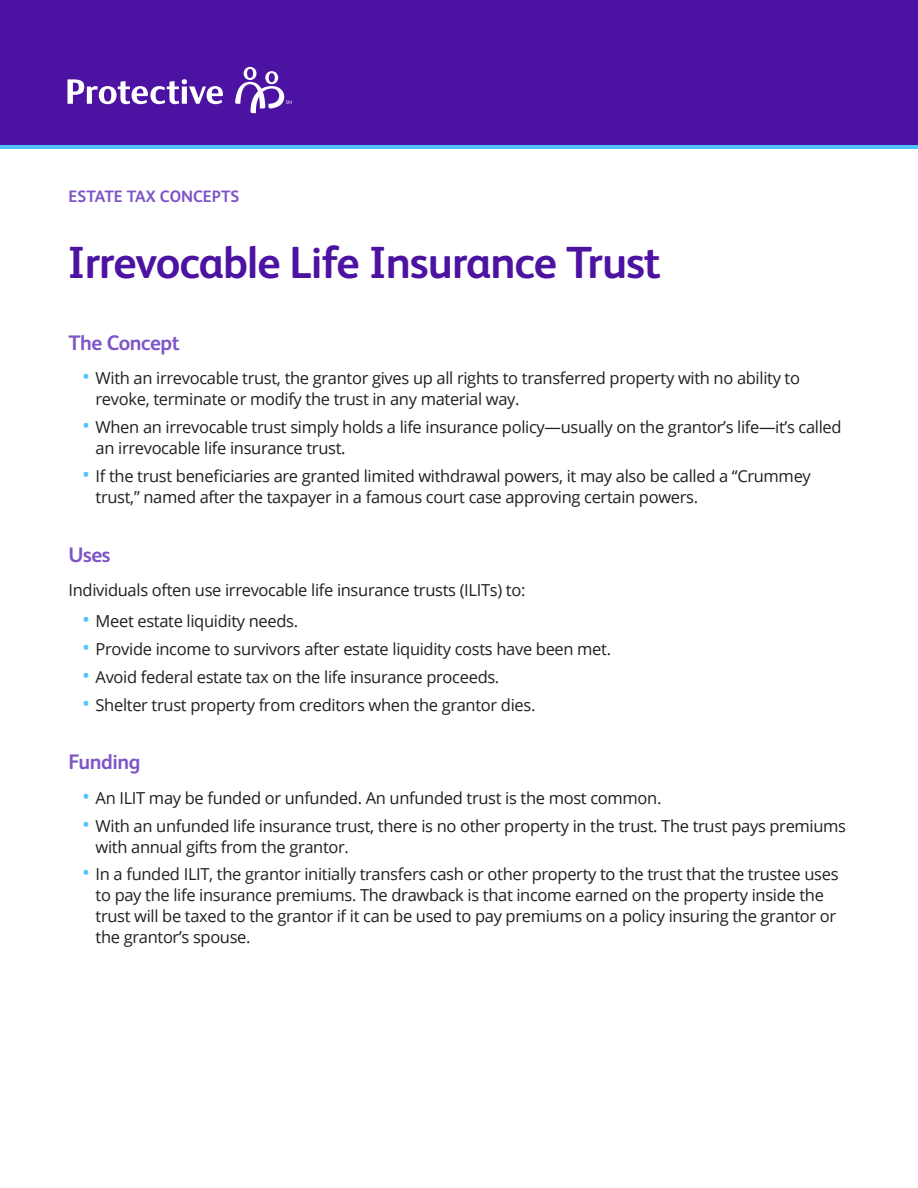
<style>
.page{position:relative;width:918px;height:1188px;background:#fff}
.page>*{position:absolute;margin:0;border:0;box-sizing:border-box;transform-origin:0 0}
.Flyer_Title{font:700 45px "FS Albert Pro";letter-spacing:-.02em;color:#4c12a1}
.Head_1{font:700 21px "FS Albert Pro";letter-spacing:-.02em;color:#7d55c7}
.Text{font:16.5px/21px "Open Sans";letter-spacing:-.02em;color:#231f20}
.Product_or_Program_Life{font:700 16.5px "FS Albert Pro";color:#7d55c7}
.s1{font-size:21px;color:#50c3ff}
</style>
<div class="page">
<div style="left:0;top:142px;width:918px;height:7px;background:#50c3ff"></div>
<div style="left:0;top:0;width:918px;height:145px;background:#4c12a1"></div>
<svg style="left:235px;top:67px;width:57px;height:46px"></svg>
<svg style="left:67px;top:79px;width:156px;height:25px"></svg>
<p class="Product_or_Program_Life" style="left:69px;top:184px;width:172px">ESTATE TAX CONCEPTS</p>
<p class="Flyer_Title" style="left:68px;top:231px;width:595px">Irrevocable Life Insurance Trust</p>
<p class="Head_1" style="left:69px;top:328px;width:113px">The Concept</p>
<p class="Text" style="left:96px;top:367px;width:706px;text-indent:-14px"><span class="s1">•</span> With an irrevocable trust, the grantor gives up all rights to transferred property with no ability to revoke, terminate or modify the trust in any material way.</p>
<p class="Text" style="left:96px;top:416px;width:748px;text-indent:-14px"><span class="s1">•</span> When an irrevocable trust simply holds a life insurance policy—usually on the grantor’s life—it’s called an irrevocable life insurance trust.</p>
<p class="Text" style="left:96px;top:465px;width:717px;text-indent:-14px"><span class="s1">•</span> If the trust beneficiaries are granted limited withdrawal powers, it may also be called a “Crummey trust,” named after the taxpayer in a famous court case approving certain powers.</p>
<p class="Head_1" style="left:69px;top:540px;width:43px">Uses</p>
<p class="Text" style="left:69px;top:579px;width:458px">Individuals often use irrevocable life insurance trusts (ILITs) to:</p>
<p class="Text" style="left:82px;top:610px;width:218px"><span class="s1">•</span> Meet estate liquidity needs.</p>
<p class="Text" style="left:82px;top:638px;width:531px"><span class="s1">•</span> Provide income to survivors after estate liquidity costs have been met.</p>
<p class="Text" style="left:82px;top:666px;width:419px"><span class="s1">•</span> Avoid federal estate tax on the life insurance proceeds.</p>
<p class="Text" style="left:82px;top:694px;width:455px"><span class="s1">•</span> Shelter trust property from creditors when the grantor dies.</p>
<p class="Head_1" style="left:69px;top:747px;width:73px">Funding</p>
<p class="Text" style="left:82px;top:787px;width:581px"><span class="s1">•</span> An ILIT may be funded or unfunded. An unfunded trust is the most common.</p>
<p class="Text" style="left:96px;top:815px;width:752px;text-indent:-14px"><span class="s1">•</span> With an unfunded life insurance trust, there is no other property in the trust. The trust pays premiums with annual gifts from the grantor.</p>
<p class="Text" style="left:96px;top:864px;width:745px;text-indent:-14px"><span class="s1">•</span> In a funded ILIT, the grantor initially transfers cash or other property to the trust that the trustee uses to pay the life insurance premiums. The drawback is that income earned on the property inside the trust will be taxed to the grantor if it can be used to pay premiums on a policy insuring the grantor or the grantor’s spouse.</p>
</div>
